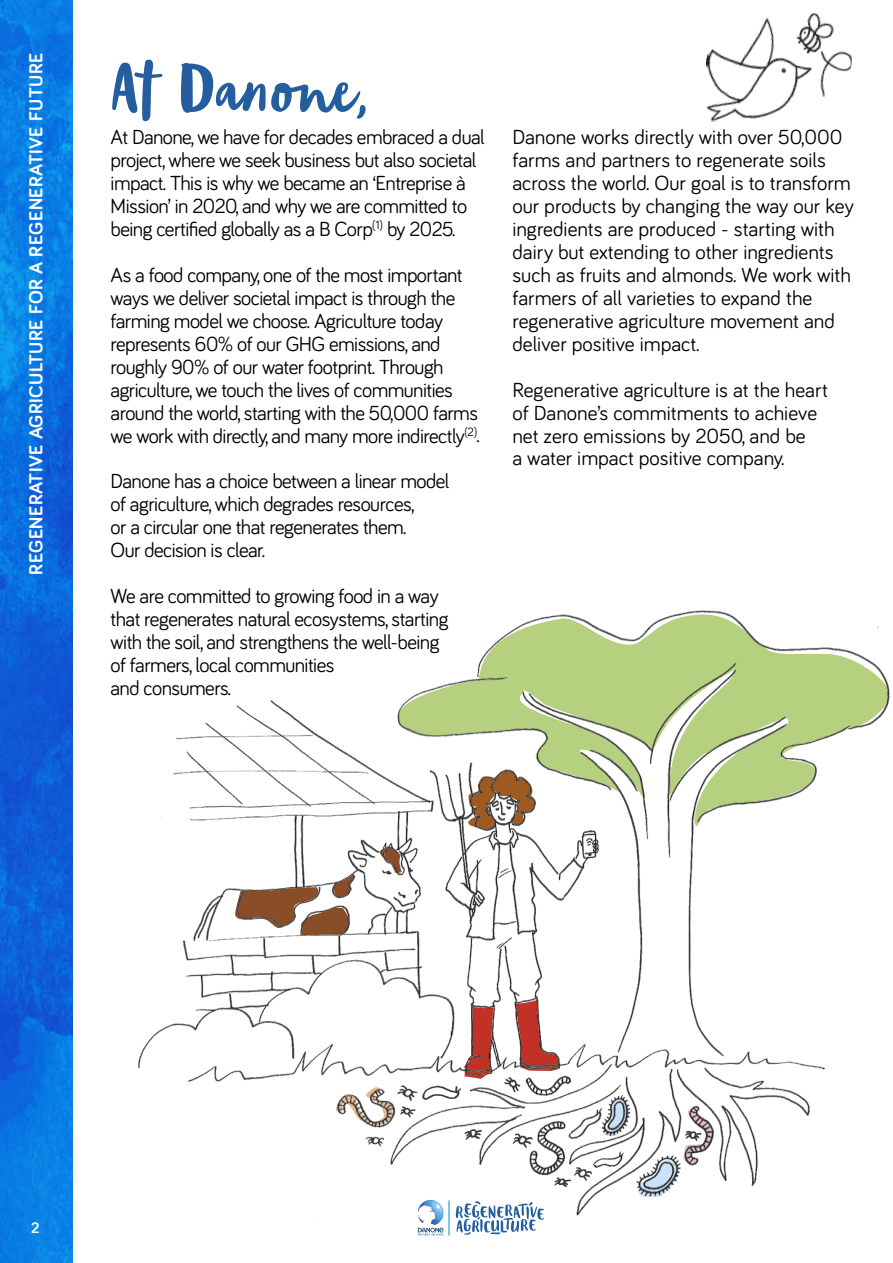
<style>
.page{position:relative;width:893px;height:1263px;background:#fff}
.page>*{position:absolute;margin:0;border:0;box-sizing:border-box;transform-origin:0 0}
.t1{font:54px "Blog Script";color:#245e9e}
.t2{font:21px/23px "Bariol";letter-spacing:-.025em;color:#000}
.t3{font:21px/23px "Bariol";color:#000}
.t4{font:700 19.5px "Bariol";letter-spacing:.02em;color:#fff}
.t5{font:600 15px "Avenir Next";color:#fff}
</style>
<div class="page">
<img style="left:0;top:0;width:72px;height:1263px">
<hr style="left:449px;top:1200px;width:1px;height:35px;background:#008fd1">
<svg style="left:418px;top:1233px;width:25px;height:3px"></svg>
<svg style="left:464px;top:1233px;width:37px;height:2px"></svg>
<img style="left:138px;top:610px;width:752px;height:623px">
<img style="left:706px;top:12px;width:146px;height:110px">
<p class="t4" style="left:23px;top:575px;width:523px;rotate:-90deg">REGENERATIVE AGRICULTURE FOR A REGENERATIVE FUTURE</p>
<h1 class="t1" style="left:111px;top:59px;width:260px">At Danone,</h1>
<p class="t2" style="left:111px;top:124px;width:376px">At Danone, we have for decades embraced a dual project, where we seek business but also societal impact. This is why we became an ‘Entreprise à Mission’ in 2020, and why we are committed to being certified globally as a B Corp<sup>(1)</sup> by 2025.</p>
<p class="t2" style="left:111px;top:262px;width:371px">As a food company, one of the most important ways we deliver societal impact is through the farming model we choose. Agriculture today represents 60% of our GHG emissions, and roughly 90% of our water footprint. Through agriculture, we touch the lives of communities around the world, starting with the 50,000 farms we work with directly, and many more indirectly<sup>(2)</sup>.</p>
<p class="t2" style="left:111px;top:469px;width:340px">Danone has a choice between a linear model of agriculture, which degrades resources,<br>or a circular one that regenerates them.<br>Our decision is clear.</p>
<p class="t2" style="left:111px;top:583px;width:340px">We are committed to growing food in a way that regenerates natural ecosystems, starting with the soil, and strengthens the well-being of farmers, local communities<br>and consumers.</p>
<p class="t3" style="left:512px;top:124px;width:343px">Danone works directly with over 50,000 farms and partners to regenerate soils across the world. Our goal is to transform our products by changing the way our key ingredients are produced - starting with dairy but extending to other ingredients such as fruits and almonds. We work with farmers of all varieties to expand the regenerative agriculture movement and deliver positive impact.</p>
<p class="t3" style="left:512px;top:377px;width:317px">Regenerative agriculture is at the heart of Danone’s commitments to achieve net zero emissions by 2050, and be<br>a water impact positive company.</p>
<p class="t5" style="left:31px;top:1214px;width:11px">2</p>
</div>
